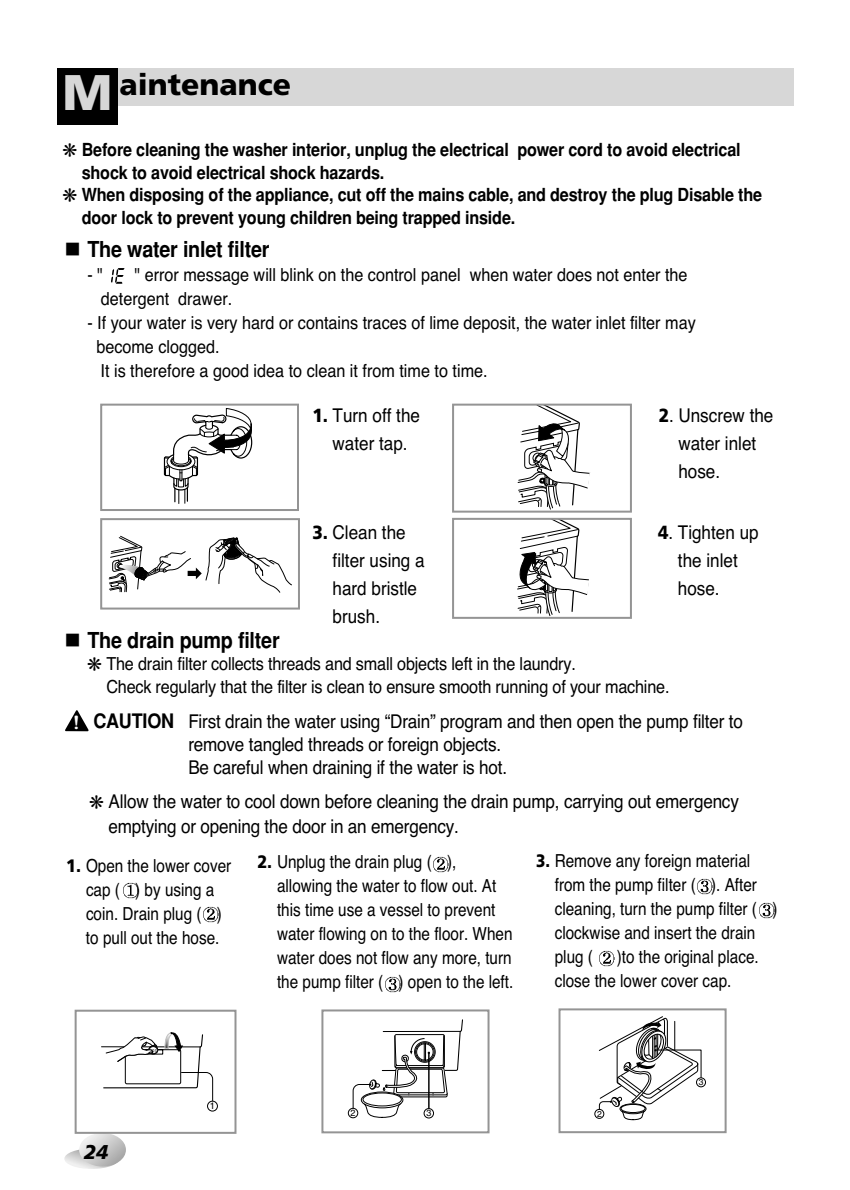
<style>
.page{position:relative;width:850px;height:1190px;background:#fff}
.page>*{position:absolute;margin:0;border:0;box-sizing:border-box;transform-origin:0 0}
.t1{font:900 30px "Frutiger";color:#000}
.t2{font:700 22px "Helvetica";letter-spacing:-.01em;color:#000;scale:.9 1}
.t3{font:italic 900 20px "Frutiger";color:#000}
.t4{font:19px/28px "Helvetica";letter-spacing:-.01em;color:#000;scale:.9 1}
.t5{font:18px/24px "Helvetica";color:#000;scale:.85 1}
.t6{font:18px/24px "Helvetica";color:#000;scale:.9 1}
.t7{font:700 18px "Helvetica";letter-spacing:-.01em;color:#000;scale:.9 1}
.t8{font:600 18px "Souvenir";color:#fff;scale:.9 1}
.t9{font:9.4px "Helvetica";color:#000}
.t10{font:9px "Helvetica";color:#000}
.t11{font:8.6px "Helvetica";color:#000}
.s1{font-size:50px;color:#d7d7d7}
.s2{font-family:"Frutiger";font-weight:900}
.s3{font-weight:700;font-size:20px}
</style>
<div class="page">
<svg style="left:64px;top:1149px;width:55px;height:20px"></svg>
<svg style="left:79px;top:1134px;width:47px;height:33px"></svg>
<div style="left:57px;top:68px;width:737px;height:37px;background:#d7d7d7"></div>
<div style="left:57px;top:68px;width:61px;height:57px;background:#000"></div>
<svg style="left:163px;top:408px;width:90px;height:96px"></svg>
<div style="left:100px;top:404px;width:199px;height:107px;border:2px solid #949494"></div>
<svg style="left:518px;top:407px;width:72px;height:103px"></svg>
<div style="left:452px;top:404px;width:180px;height:109px;border:2px solid #949494"></div>
<svg style="left:517px;top:521px;width:72px;height:95px"></svg>
<div style="left:452px;top:518px;width:180px;height:101px;border:2px solid #949494"></div>
<svg style="left:109px;top:535px;width:183px;height:58px"></svg>
<div style="left:100px;top:518px;width:200px;height:92px;border:2px solid #949494"></div>
<svg style="left:65px;top:710px;width:24px;height:21px"></svg>
<img style="left:433px;top:856px;width:15px;height:17px">
<img style="left:385px;top:976px;width:15px;height:17px">
<img style="left:697px;top:878px;width:15px;height:17px">
<img style="left:759px;top:902px;width:15px;height:17px">
<img style="left:599px;top:950px;width:15px;height:17px">
<svg style="left:111px;top:268px;width:14px;height:16px"></svg>
<img style="left:123px;top:882px;width:15px;height:17px">
<img style="left:203px;top:906px;width:15px;height:17px">
<div style="left:595px;top:1109px;width:9px;height:10px;border:1px solid #000;border-radius:50%"></div>
<div style="left:696px;top:1078px;width:10px;height:9px;border:1px solid #000;border-radius:50%"></div>
<svg style="left:599px;top:1016px;width:102px;height:104px"></svg>
<div style="left:559px;top:1008px;width:168px;height:125px;border:2px solid #949494"></div>
<div style="left:348px;top:1108px;width:10px;height:10px;border:1px solid #000;border-radius:50%"></div>
<svg style="left:353px;top:1019px;width:110px;height:99px"></svg>
<div style="left:321px;top:1009px;width:169px;height:124px;border:2px solid #949494"></div>
<div style="left:207px;top:1101px;width:11px;height:10px;border:1px solid #000;border-radius:50%"></div>
<div style="left:75px;top:1010px;width:161px;height:124px;border:2px solid #949494"></div>
<svg style="left:101px;top:1032px;width:112px;height:80px"></svg>
<h1 class="t1" style="left:62px;top:72px;width:230px"><span class="s1">M</span> aintenance</h1>
<p class="t7" style="left:63px;top:143px;width:755px">❋ Before cleaning the washer interior, unplug the electrical power cord to avoid electrical</p>
<p class="t7" style="left:82px;top:166px;width:338px">shock to avoid electrical shock hazards.</p>
<p class="t7" style="left:63px;top:188px;width:779px">❋ When disposing of the appliance, cut off the mains cable, and destroy the plug Disable the</p>
<p class="t7" style="left:82px;top:211px;width:483px">door lock to prevent young children being trapped inside.</p>
<p class="t2" style="left:87px;top:241px;width:204px">The water inlet filter</p>
<p class="t6" style="left:87px;top:265px;width:19px">- "</p>
<p class="t6" style="left:101px;top:265px;width:653px;text-indent:34px">" error message will blink on the control panel when water does not enter the detergent drawer.</p>
<p class="t6" style="left:96px;top:313px;width:668px;text-indent:-9px">- If your water is very hard or contains traces of lime deposit, the water inlet filter may become clogged.<br>It is therefore a good idea to clean it from time to time.</p>
<p class="t4" style="left:312px;top:403px;width:121px;text-align:center"><span class="s2">1.</span> Turn off the water tap.</p>
<p class="t4" style="left:678px;top:403px;width:107px;text-indent:-20px"><span class="s2">2</span>. Unscrew the water inlet hose.</p>
<p class="t8" style="left:74px;top:715px;width:8px">!</p>
<p class="t4" style="left:333px;top:520px;width:104px;text-indent:-20px"><span class="s2">3.</span> Clean the filter using a hard bristle brush.</p>
<p class="t4" style="left:678px;top:520px;width:91px;text-indent:-20px"><span class="s2">4</span>. Tighten up the inlet hose.</p>
<p class="t2" style="left:87px;top:632px;width:215px">The drain pump filter</p>
<p class="t6" style="left:106px;top:654px;width:627px;line-height:23.2px;text-indent:-19px">❋ The drain filter collects threads and small objects left in the laundry.<br>Check regularly that the filter is clean to ensure smooth running of your machine.</p>
<p class="t4" style="left:188px;top:711px;width:618px;line-height:23px;text-indent:-95px"><span class="s3">CAUTION</span> First drain the water using “Drain” program and then open the pump filter to remove tangled threads or foreign objects.<br>Be careful when draining if the water is hot.</p>
<p class="t4" style="left:109px;top:791px;width:702px;line-height:25px;text-indent:-19px">❋ Allow the water to cool down before cleaning the drain pump, carrying out emergency emptying or opening the door in an emergency.</p>
<p class="t5" style="left:66px;top:855px;width:196px;text-align:center"><span class="s2">1.</span> Open the lower cover cap ( ) by using a coin. Drain plug ( )<br>to pull out the hose.</p>
<p class="t5" style="left:277px;top:852px;width:280px;text-indent:-20px"><span class="s2">2.</span> Unplug the drain plug ( ), allowing the water to flow out. At this time use a vessel to prevent water flowing on to the floor. When water does not flow any more, turn the pump filter ( ) open to the left.</p>
<p class="t5" style="left:555px;top:851px;width:264px;text-indent:-18px"><span class="s2">3.</span> Remove any foreign material from the pump filter ( ). After cleaning, turn the pump filter ( ) clockwise and insert the drain plug (</p>
<p class="t5" style="left:555px;top:947px;width:242px;text-indent:62px">)to the original place. close the lower cover cap.</p>
<p class="t3" style="left:84px;top:1144px;width:26px">24</p>
<p class="t9" style="left:210px;top:1102px;width:7px">1</p>
<p class="t10" style="left:351px;top:1110px;width:7px">2</p>
<p class="t10" style="left:426px;top:1110px;width:7px">3</p>
<p class="t11" style="left:597px;top:1111px;width:6px">2</p>
<p class="t11" style="left:699px;top:1079px;width:6px">3</p>
</div>
